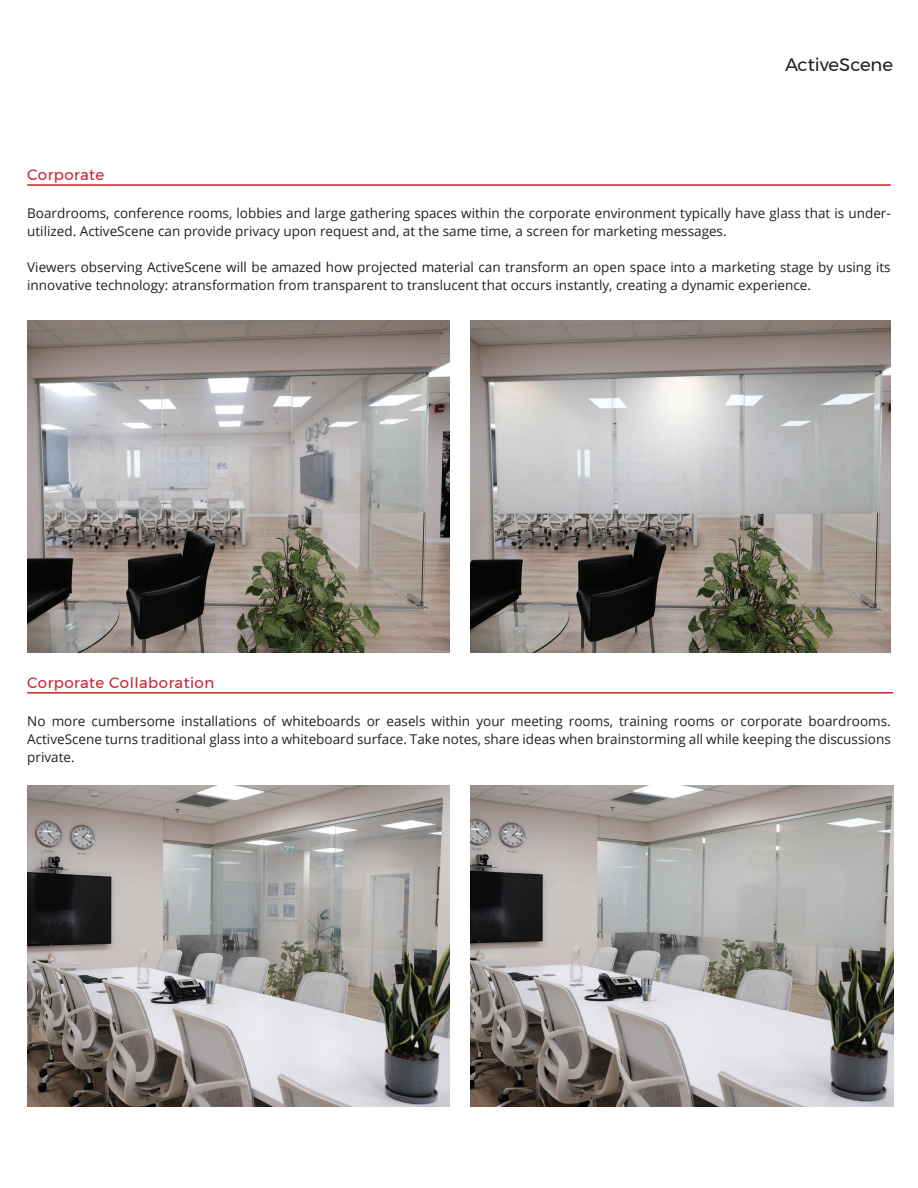
<style>
.page{position:relative;width:918px;height:1188px;background:#fff}
.page>*{position:absolute;margin:0;border:0;box-sizing:border-box;transform-origin:0 0}
.t1{font:18px "Montserrat";color:#231f20}
.t2{font:15px "Montserrat";letter-spacing:.03em;color:#cc202d}
.t3{font:13.5px/18px "Open Sans";color:#231f20}
</style>
<div class="page">
<hr style="left:27px;top:184px;width:864px;height:2px;background:#cb202d">
<hr style="left:27px;top:692px;width:866px;height:2px;background:#cb202d">
<img style="left:471px;top:321px;width:420px;height:332px">
<img style="left:471px;top:785px;width:422px;height:321px">
<img style="left:27px;top:321px;width:423px;height:332px">
<img style="left:27px;top:785px;width:423px;height:321px">
<p class="t2" style="left:27px;top:163px;width:79px">Corporate</p>
<h1 class="t1" style="left:785px;top:51px;width:110px">ActiveScene</h1>
<p class="t3" style="left:27px;top:204px;width:865px">Boardrooms, conference rooms, lobbies and large gathering spaces within the corporate environment typically have glass that is under&shy;utilized. ActiveScene can provide privacy upon request and, at the same time, a screen for marketing messages.</p>
<p class="t3" style="left:27px;top:258px;width:865px">Viewers observing ActiveScene will be amazed how projected material can transform an open space into a marketing stage by using its innovative technology: atransformation from transparent to translucent that occurs instantly, creating a dynamic experience.</p>
<p class="t2" style="left:27px;top:671px;width:189px">Corporate Collaboration</p>
<p class="t3" style="left:27px;top:712px;width:865px;text-align:justify">No more cumbersome installations of whiteboards or easels within your meeting rooms, training rooms or corporate boardrooms.<br>ActiveScene turns traditional glass into a whiteboard surface. Take notes, share ideas when brainstorming all while keeping the discussions private.</p>
</div>
